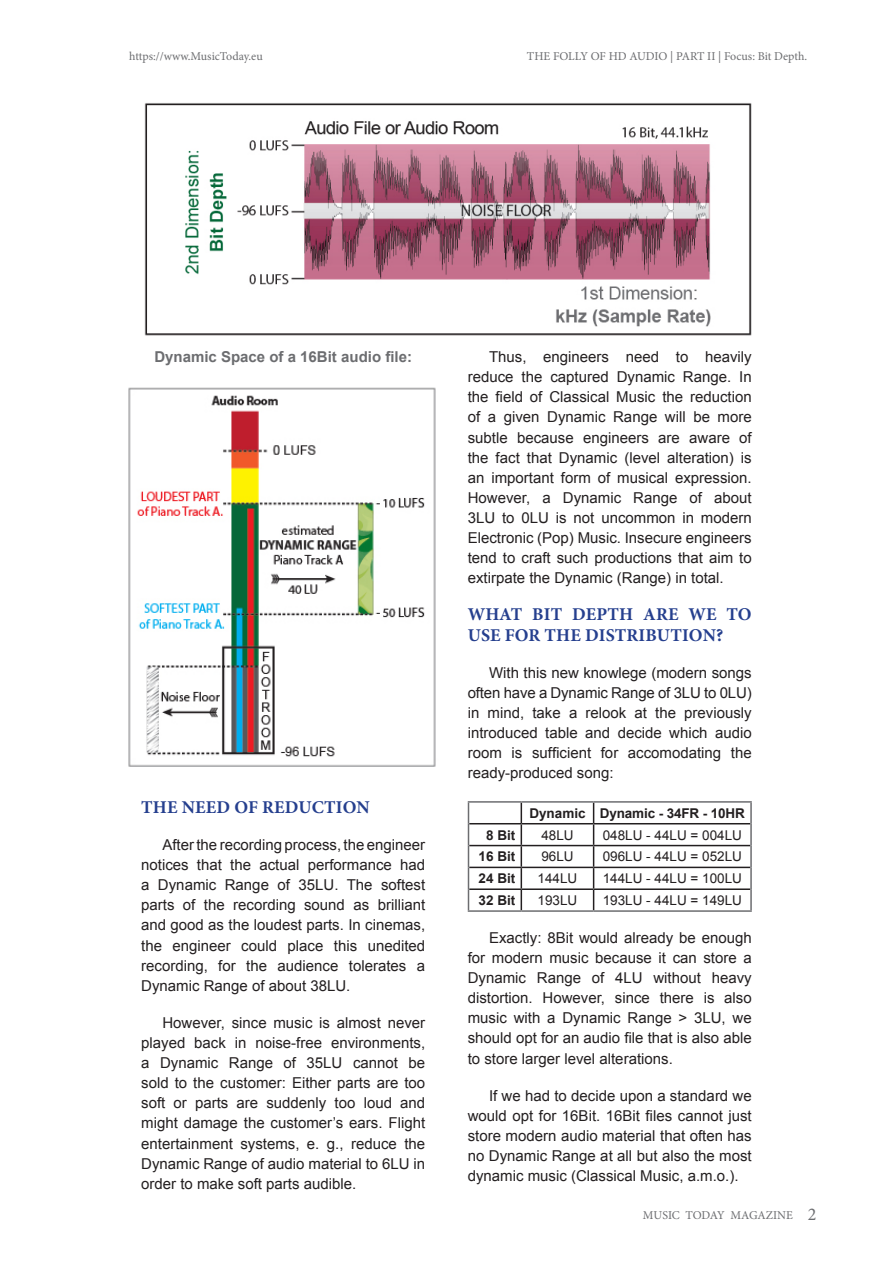
<style>
.page{position:relative;width:893px;height:1263px;background:#fff}
.page>*{position:absolute;margin:0;border:0;box-sizing:border-box;transform-origin:0 0}
.t1{font:700 18px/20.1px "Minion Pro";letter-spacing:.01em;color:#253f8e}
.t2{font:15px/20.1px "Arial";color:#231f20;text-align:justify}
.t3{font:700 15px "Arial";color:#6c6d70}
.t4{font:13.5px "Arial";color:#231f20}
.t5{font:700 13.5px "Arial";color:#231f20}
.t6{font:12px "Minion Pro";color:#6c6d70}
.s1{font-size:18px}
</style>
<div class="page">
<hr style="left:469px;top:823px;width:52px;height:1px;background:#231f20">
<hr style="left:521px;top:823px;width:73px;height:1px;background:#231f20">
<hr style="left:594px;top:823px;width:156px;height:1px;background:#231f20">
<hr style="left:469px;top:845px;width:52px;height:1px;background:#231f20">
<hr style="left:521px;top:845px;width:73px;height:1px;background:#231f20">
<hr style="left:594px;top:845px;width:156px;height:1px;background:#231f20">
<hr style="left:469px;top:867px;width:52px;height:1px;background:#231f20">
<hr style="left:521px;top:867px;width:73px;height:1px;background:#231f20">
<hr style="left:594px;top:867px;width:156px;height:1px;background:#231f20">
<hr style="left:469px;top:888px;width:52px;height:2px;background:#231f20">
<hr style="left:521px;top:888px;width:73px;height:2px;background:#231f20">
<svg style="left:521px;top:803px;width:1px;height:107px"></svg>
<hr style="left:594px;top:888px;width:156px;height:2px;background:#231f20">
<svg style="left:593px;top:803px;width:1px;height:107px"></svg>
<hr style="left:468px;top:801px;width:53px;height:2px;background:#6c6d70">
<hr style="left:521px;top:801px;width:73px;height:2px;background:#6c6d70">
<hr style="left:594px;top:801px;width:158px;height:2px;background:#6c6d70">
<hr style="left:750px;top:803px;width:2px;height:21px;background:#6c6d70">
<hr style="left:750px;top:824px;width:2px;height:21px;background:#6c6d70">
<hr style="left:750px;top:845px;width:2px;height:22px;background:#6c6d70">
<hr style="left:750px;top:867px;width:2px;height:22px;background:#6c6d70">
<svg style="left:468px;top:803px;width:1px;height:107px"></svg>
<hr style="left:750px;top:889px;width:2px;height:21px;background:#6c6d70">
<hr style="left:468px;top:910px;width:53px;height:2px;background:#6c6d70">
<hr style="left:521px;top:910px;width:73px;height:2px;background:#6c6d70">
<hr style="left:594px;top:910px;width:158px;height:2px;background:#6c6d70">
<img style="left:144px;top:103px;width:608px;height:233px">
<img style="left:128px;top:387px;width:308px;height:380px">
<p class="t6" style="left:129px;top:48px;width:135px">https://www.MusicToday.eu</p>
<p class="t6" style="left:527px;top:48px;width:282px">THE FOLLY OF HD AUDIO | PART II | Focus: Bit Depth.</p>
<p class="t3" style="left:154px;top:347px;width:259px">Dynamic Space of a 16Bit audio file:</p>
<p class="t1" style="left:141px;top:797px;width:230px">THE NEED OF REDUCTION</p>
<p class="t2" style="left:141px;top:835px;width:286px;text-indent:21px">After the recording process, the engineer notices that the actual performance had a Dynamic Range of 35LU. The softest parts of the recording sound as brilliant and good as the loudest parts. In cinemas, the engineer could place this unedited recording, for the audience tolerates a Dynamic Range of about 38LU.</p>
<p class="t2" style="left:141px;top:1013px;width:286px;text-indent:21px">However, since music is almost never played back in noise-free environments, a Dynamic Range of 35LU cannot be sold to the customer: Either parts are too soft or parts are suddenly too loud and might damage the customer’s ears. Flight entertainment systems, e. g., reduce the Dynamic Range of audio material to 6LU in order to make soft parts audible.</p>
<p class="t2" style="left:468px;top:347px;width:286px;text-indent:21px">Thus, engineers need to heavily reduce the captured Dynamic Range. In the field of Classical Music the reduction of a given Dynamic Range will be more subtle because engineers are aware of the fact that Dynamic (level alteration) is an important form of musical expression.<br>However, a Dynamic Range of about 3LU to 0LU is not uncommon in modern Electronic (Pop) Music. Insecure engineers tend to craft such productions that aim to extirpate the Dynamic (Range) in total.</p>
<p class="t1" style="left:468px;top:604px;width:285px">WHAT BIT DEPTH ARE WE TO<br>USE FOR THE DISTRIBUTION?</p>
<p class="t2" style="left:468px;top:662px;width:286px;text-indent:21px">With this new knowlege (modern songs often have a Dynamic Range of 3LU to 0LU) in mind, take a relook at the previously introduced table and decide which audio room is sufficient for accomodating the ready-produced song:</p>
<p class="t5" style="left:529px;top:804px;width:58px">Dynamic</p>
<p class="t5" style="left:600px;top:804px;width:147px">Dynamic - 34FR - 10HR</p>
<p class="t5" style="left:486px;top:826px;width:31px">8 Bit</p>
<p class="t4" style="left:541px;top:826px;width:34px">48LU</p>
<p class="t4" style="left:603px;top:826px;width:141px">048LU - 44LU = 004LU</p>
<p class="t5" style="left:479px;top:848px;width:38px">16 Bit</p>
<p class="t4" style="left:541px;top:848px;width:34px">96LU</p>
<p class="t4" style="left:603px;top:848px;width:141px">096LU - 44LU = 052LU</p>
<p class="t5" style="left:479px;top:869px;width:38px">24 Bit</p>
<p class="t4" style="left:538px;top:870px;width:41px">144LU</p>
<p class="t4" style="left:603px;top:870px;width:141px">144LU - 44LU = 100LU</p>
<p class="t5" style="left:479px;top:891px;width:38px">32 Bit</p>
<p class="t4" style="left:538px;top:891px;width:41px">193LU</p>
<p class="t4" style="left:603px;top:891px;width:141px">193LU - 44LU = 149LU</p>
<p class="t2" style="left:468px;top:928px;width:286px;text-indent:21px">Exactly: 8Bit would already be enough for modern music because it can store a Dynamic Range of 4LU without heavy distortion. However, since there is also music with a Dynamic Range &gt; 3LU, we should opt for an audio file that is also able to store larger level alterations.</p>
<p class="t2" style="left:468px;top:1085px;width:286px;text-indent:21px">If we had to decide upon a standard we would opt for 16Bit. 16Bit files cannot just store modern audio material that often has no Dynamic Range at all but also the most dynamic music (Classical Music, a.m.o.).</p>
<p class="t6" style="left:643px;top:1207px;width:175px">MUSIC TODAY MAGAZINE <span class="s1">2</span></p>
</div>
